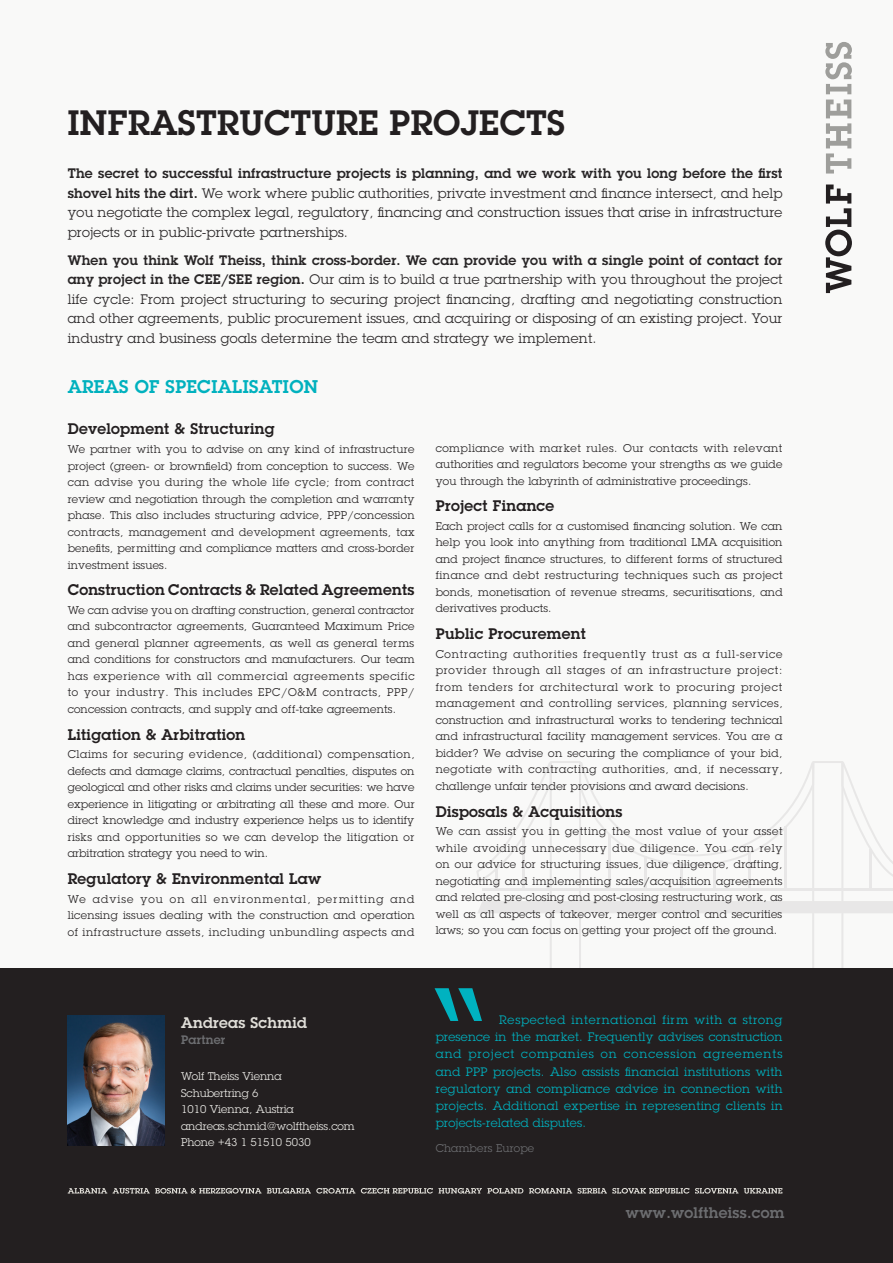
<style>
.page{position:relative;width:893px;height:1263px;background:#f9f9f8}
.page>*{position:absolute;margin:0;border:0;box-sizing:border-box;transform-origin:0 0}
.big{font:120px "MS Reference Sans Serif";color:#00b2c0}
.t1{font:600 34.5px "Lubalin Graph OT";letter-spacing:.01em;color:#231f20}
.big-2{font:600 18px "Lubalin Graph OT";letter-spacing:.02em;color:#00b1be}
.bullet{font:600 15px "Lubalin Graph OT";letter-spacing:.02em;color:#231f20}
.t2{font:600 15px "Lubalin Graph OT";letter-spacing:.02em;color:#6c6d70}
.big-3{font:600 15px "Lubalin Graph OT";letter-spacing:.02em;color:#e0ded8}
.big-4{font:13.5px/19.5px "Lubalin Graph OT";letter-spacing:.02em;color:#282526;text-align:justify}
.big-5{font:12px/17.2px "Lubalin Graph OT";letter-spacing:.03em;color:#00b2c0;text-align:justify}
.t3{font:600 12px "Lubalin Graph OT";letter-spacing:.02em;color:#6c6d70}
.bullet-2{font:10.95px/16.5px "Lubalin Graph OT";letter-spacing:.02em;color:#282526;text-align:justify}
.t4{font:10.95px "Lubalin Graph OT";color:#e9e8e4}
.big-6{font:10.95px "Lubalin Graph OT";letter-spacing:.02em;color:#6c6d70}
.s1{font-weight:600}
</style>
<div class="page">
<hr style="left:482px;top:889px;width:411px;height:2px;background:#231f20">
<hr style="left:495px;top:868px;width:3px;height:22px;background:#231f20">
<hr style="left:522px;top:836px;width:3px;height:54px;background:#231f20">
<hr style="left:870px;top:849px;width:2px;height:41px;background:#231f20">
<svg style="left:476px;top:764px;width:417px;height:120px"></svg>
<svg style="left:478px;top:901px;width:415px;height:12px"></svg>
<svg style="left:549px;top:761px;width:295px;height:207px"></svg>
<div style="left:0;top:968px;width:893px;height:295px;background:#231f20"></div>
<svg style="left:68px;top:1188px;width:714px;height:5px"></svg>
<svg style="left:825px;top:184px;width:27px;height:109px"></svg>
<svg style="left:826px;top:100px;width:25px;height:74px"></svg>
<svg style="left:825px;top:42px;width:27px;height:52px"></svg>
<img style="left:67px;top:1015px;width:98px;height:131px">
<p class="t1" style="left:68px;top:100px;width:499px">INFRASTRUCTURE PROJECTS</p>
<p class="big-4" style="left:68px;top:164px;width:716px"><span class="s1">The secret to successful infrastructure projects is planning, and we work with you long before the first shovel hits the dirt.</span> We work where public authorities, private investment and finance intersect, and help you negotiate the complex legal, regulatory, financing and construction issues that arise in infrastructure projects or in public-private partnerships.</p>
<p class="big-4" style="left:68px;top:250px;width:716px"><span class="s1">When you think Wolf Theiss, think cross-border. We can provide you with a single point of contact for any project in the CEE/SEE region.</span> Our aim is to build a true partnership with you throughout the project life cycle: From project structuring to securing project financing, drafting and negotiating construction and other agreements, public procurement issues, and acquiring or disposing of an existing project. Your industry and business goals determine the team and strategy we implement.</p>
<p class="big-2" style="left:68px;top:375px;width:252px">AREAS OF SPECIALISATION</p>
<p class="bullet" style="left:68px;top:419px;width:209px">Development &amp; Structuring</p>
<p class="bullet-2" style="left:68px;top:441px;width:348px">We partner with you to advise on any kind of infrastructure project (green- or brownfield) from conception to success. We can advise you during the whole life cycle; from contract review and negotiation through the completion and warranty phase. This also includes structuring advice, PPP/concession contracts, management and development agreements, tax benefits, permitting and compliance matters and cross-border investment issues.</p>
<p class="bullet" style="left:68px;top:580px;width:348px">Construction Contracts &amp; Related Agreements</p>
<p class="bullet-2" style="left:68px;top:602px;width:348px">We can advise you on drafting construction, general contractor and subcontractor agreements, Guaranteed Maximum Price and general planner agreements, as well as general terms and conditions for constructors and manufacturers. Our team has experience with all commercial agreements specific to your industry. This includes EPC/O&amp;M contracts, PPP/ concession contracts, and supply and off-take agreements.</p>
<p class="bullet" style="left:68px;top:724px;width:179px">Litigation &amp; Arbitration</p>
<p class="bullet-2" style="left:68px;top:746px;width:348px">Claims for securing evidence, (additional) compensation, defects and damage claims, contractual penalties, disputes on geological and other risks and claims under securities: we have experience in litigating or arbitrating all these and more. Our direct knowledge and industry experience helps us to identify risks and opportunities so we can develop the litigation or arbitration strategy you need to win.</p>
<p class="bullet" style="left:68px;top:869px;width:255px">Regulatory &amp; Environmental Law</p>
<p class="bullet-2" style="left:68px;top:890px;width:348px">We advise you on all environmental, permitting and licensing issues dealing with the construction and operation of infrastructure assets, including unbundling aspects and</p>
<p class="bullet-2" style="left:436px;top:439px;width:348px">compliance with market rules. Our contacts with relevant authorities and regulators become your strengths as we guide you through the labyrinth of administrative proceedings.</p>
<p class="bullet" style="left:436px;top:496px;width:120px">Project Finance</p>
<p class="bullet-2" style="left:436px;top:518px;width:348px">Each project calls for a customised financing solution. We can help you look into anything from traditional LMA acquisition and project finance structures, to different forms of structured finance and debt restructuring techniques such as project bonds, monetisation of revenue streams, securitisations, and derivatives products.</p>
<p class="bullet" style="left:436px;top:624px;width:152px">Public Procurement</p>
<p class="bullet-2" style="left:436px;top:646px;width:348px">Contracting authorities frequently trust as a full-service provider through all stages of an infrastructure project: from tenders for architectural work to procuring project management and controlling services, planning services, construction and infrastructural works to tendering technical and infrastructural facility management services. You are a bidder? We advise on securing the compliance of your bid, negotiate with contracting authorities, and, if necessary, challenge unfair tender provisions and award decisions.</p>
<p class="bullet" style="left:436px;top:801px;width:188px">Disposals &amp; Acquisitions</p>
<p class="bullet-2" style="left:436px;top:823px;width:348px">We can assist you in getting the most value of your asset while avoiding unnecessary due diligence. You can rely on our advice for structuring issues, due diligence, drafting, negotiating and implementing sales/acquisition agreements and related pre-closing and post-closing restructuring work, as well as all aspects of takeover, merger control and securities laws; so you can focus on getting your project off the ground.</p>
<p class="big-3" style="left:181px;top:1012px;width:128px">Andreas Schmid</p>
<p class="t3" style="left:181px;top:1032px;width:46px">Partner</p>
<p class="t4" style="left:181px;top:1069px;width:102px">Wolf Theiss Vienna</p>
<p class="t4" style="left:181px;top:1086px;width:79px">Schubertring 6</p>
<p class="t4" style="left:181px;top:1102px;width:114px">1010 Vienna, Austria</p>
<p class="t4" style="left:181px;top:1119px;width:175px">andreas.schmid@wolftheiss.com</p>
<p class="t4" style="left:181px;top:1135px;width:131px">Phone +43 1 51510 5030</p>
<p class="big" style="left:436px;top:959px;width:57px">“</p>
<p class="big-5" style="left:436px;top:1011px;width:348px;text-indent:64px">Respected international firm with a strong presence in the market. Frequently advises construction and project companies on concession agreements and PPP projects. Also assists financial institutions with regulatory and compliance advice in connection with projects. Additional expertise in representing clients in projects-related disputes.</p>
<p class="big-6" style="left:436px;top:1142px;width:100px">Chambers Europe</p>
<p class="t2" style="left:626px;top:1202px;width:160px">www.wolftheiss.com</p>
</div>
